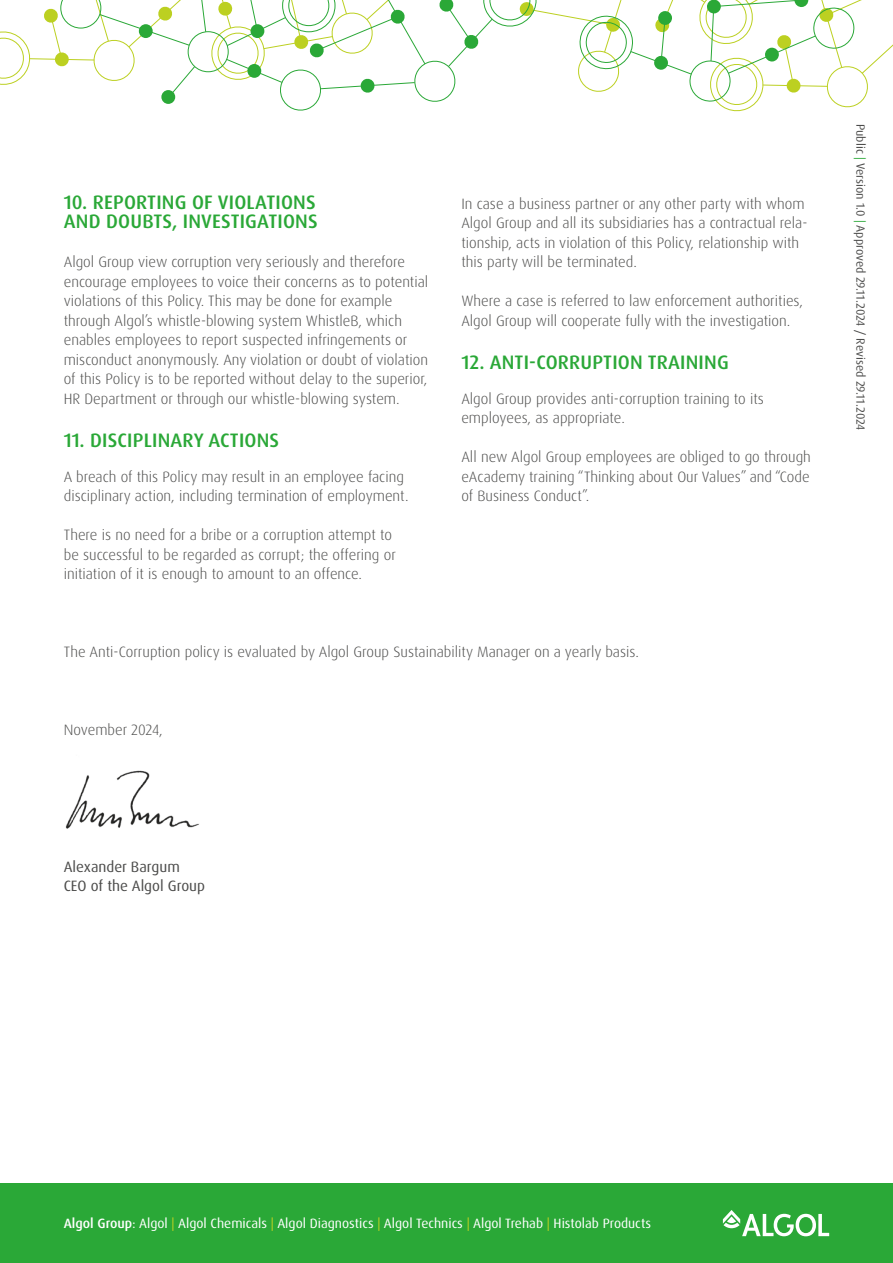
<style>
.page{position:relative;width:893px;height:1263px;background:#fff}
.page>*{position:absolute;margin:0;border:0;box-sizing:border-box;transform-origin:0 0}
.t1{font:500 19.5px/19.5px "Dax Pro";letter-spacing:.01em;color:#2aa837}
.t2{font:300 15px/19.5px "Dax Pro";color:#4b4b4a}
.t3{font:15px/19.5px "Dax Pro";color:#4b4b4a}
.t4{font:13.5px "Dax Pro";color:#fff}
.t5{font:12px "Dax Pro";color:#4b4b4a}
.s1{color:#2aa837}
.s2{font-weight:500}
.s3{color:#bcd021}
</style>
<div class="page">
<div style="left:0;top:1183px;width:893px;height:80px;background:#2aa837"></div>
<svg style="left:0;top:0;width:893px;height:111px"></svg>
<svg style="left:723px;top:1210px;width:106px;height:26px"></svg>
<img style="left:65px;top:770px;width:134px;height:59px">
<h1 class="t1" style="left:64px;top:192px;width:256px">10. REPORTING OF VIOLATIONS<br>AND DOUBTS, INVESTIGATIONS</h1>
<p class="t2" style="left:64px;top:252px;width:366px">Algol Group view corruption very seriously and therefore encourage employees to voice their concerns as to potential violations of this Policy. This may be done for example through Algol’s whistle-blowing system WhistleB, which enables employees to report suspected infringements or misconduct anonymously. Any violation or doubt of violation of this Policy is to be reported without delay to the superior, HR Department or through our whistle-blowing system.</p>
<h1 class="t1" style="left:64px;top:431px;width:217px">11. DISCIPLINARY ACTIONS</h1>
<p class="t2" style="left:64px;top:467px;width:346px">A breach of this Policy may result in an employee facing disciplinary action, including termination of employment.</p>
<p class="t2" style="left:64px;top:525px;width:334px">There is no need for a bribe or a corruption attempt to be successful to be regarded as corrupt; the offering or initiation of it is enough to amount to an offence.</p>
<p class="t2" style="left:461px;top:194px;width:346px">In case a business partner or any other party with whom Algol Group and all its subsidiaries has a contractual rela&shy;tionship, acts in violation of this Policy, relationship with this party will be terminated.</p>
<p class="t2" style="left:461px;top:291px;width:343px">Where a case is referred to law enforcement authorities,<br>Algol Group will cooperate fully with the investigation.</p>
<h1 class="t1" style="left:461px;top:353px;width:269px">12. ANTI-CORRUPTION TRAINING</h1>
<p class="t2" style="left:461px;top:389px;width:304px">Algol Group provides anti-corruption training to its employees, as appropriate.</p>
<p class="t2" style="left:461px;top:447px;width:351px;text-align:justify">All new Algol Group employees are obliged to go through eAcademy training “Thinking about Our Values” and “Code of Business Conduct”.</p>
<p class="t2" style="left:64px;top:642px;width:577px">The Anti-Corruption policy is evaluated by Algol Group Sustainability Manager on a yearly basis.</p>
<p class="t2" style="left:64px;top:720px;width:101px">November 2024,</p>
<p class="t5" style="left:868px;top:124px;width:308px;rotate:90deg">Public <span class="s1">|</span> Version 1.0 <span class="s1">|</span> Approved 29.11.2024 / Revised 29.11.2024</p>
<p class="t3" style="left:64px;top:857px;width:143px">Alexander Bargum<br>CEO of the Algol Group</p>
<p class="t4" style="left:64px;top:1215px;width:589px"><span class="s2">Algol Group</span>: Algol <span class="s3">|</span> Algol Chemicals <span class="s3">|</span> Algol Diagnostics <span class="s3">|</span> Algol Technics <span class="s3">|</span> Algol Trehab <span class="s3">|</span> Histolab Products</p>
</div>
